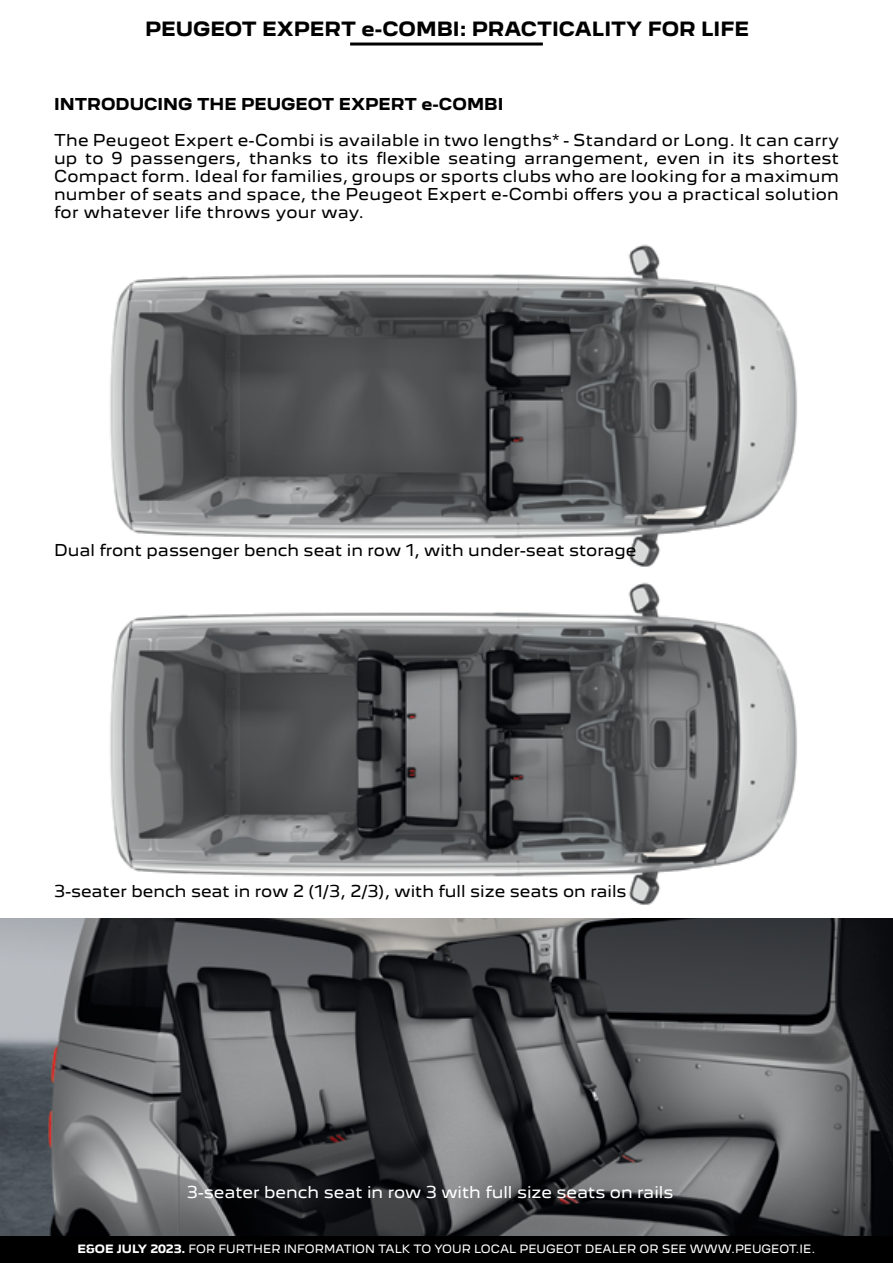
<style>
.page{position:relative;width:893px;height:1263px;background:#fff}
.page>*{position:absolute;margin:0;border:0;box-sizing:border-box;transform-origin:0 0}
.t1{font:700 18px "Peugeot New";color:#000}
.t2{font:15px/18px "Peugeot New";color:#000;text-align:justify}
.t3{font:15px "Peugeot New";color:#fff}
.t4{font:700 15px "Peugeot New";color:#000}
.t5{font:10.5px "Peugeot New";color:#fff}
.s1{font-weight:700}
</style>
<div class="page">
<div style="left:0;top:1235px;width:893px;height:28px;background:#000"></div>
<img style="left:110px;top:244px;width:687px;height:323px">
<img style="left:110px;top:582px;width:687px;height:323px">
<img style="left:0;top:918px;width:893px;height:317px">
<hr style="left:350px;top:43px;width:193px;height:3px;background:#000">
<p class="t1" style="left:145px;top:14px;width:605px">PEUGEOT EXPERT e-COMBI: PRACTICALITY FOR LIFE</p>
<p class="t4" style="left:54px;top:92px;width:451px">INTRODUCING THE PEUGEOT EXPERT e-COMBI</p>
<p class="t2" style="left:54px;top:130px;width:786px">The Peugeot Expert e-Combi is available in two lengths* - Standard or Long. It can carry up to 9 passengers, thanks to its flexible seating arrangement, even in its shortest Compact form. Ideal for families, groups or sports clubs who are looking for a maximum number of seats and space, the Peugeot Expert e-Combi offers you a practical solution for whatever life throws your way.</p>
<p class="t2" style="left:54px;top:540px;width:584px">Dual front passenger bench seat in row 1, with under-seat storage</p>
<p class="t2" style="left:54px;top:880px;width:574px">3-seater bench seat in row 2 (1/3, 2/3), with full size seats on rails</p>
<p class="t3" style="left:187px;top:1180px;width:488px">3-seater bench seat in row 3 with full size seats on rails</p>
<p class="t5" style="left:78px;top:1240px;width:739px"><span class="s1">E&amp;OE JULY 2023.</span> FOR FURTHER INFORMATION TALK TO YOUR LOCAL PEUGEOT DEALER OR SEE WWW.PEUGEOT.IE.</p>
</div>
